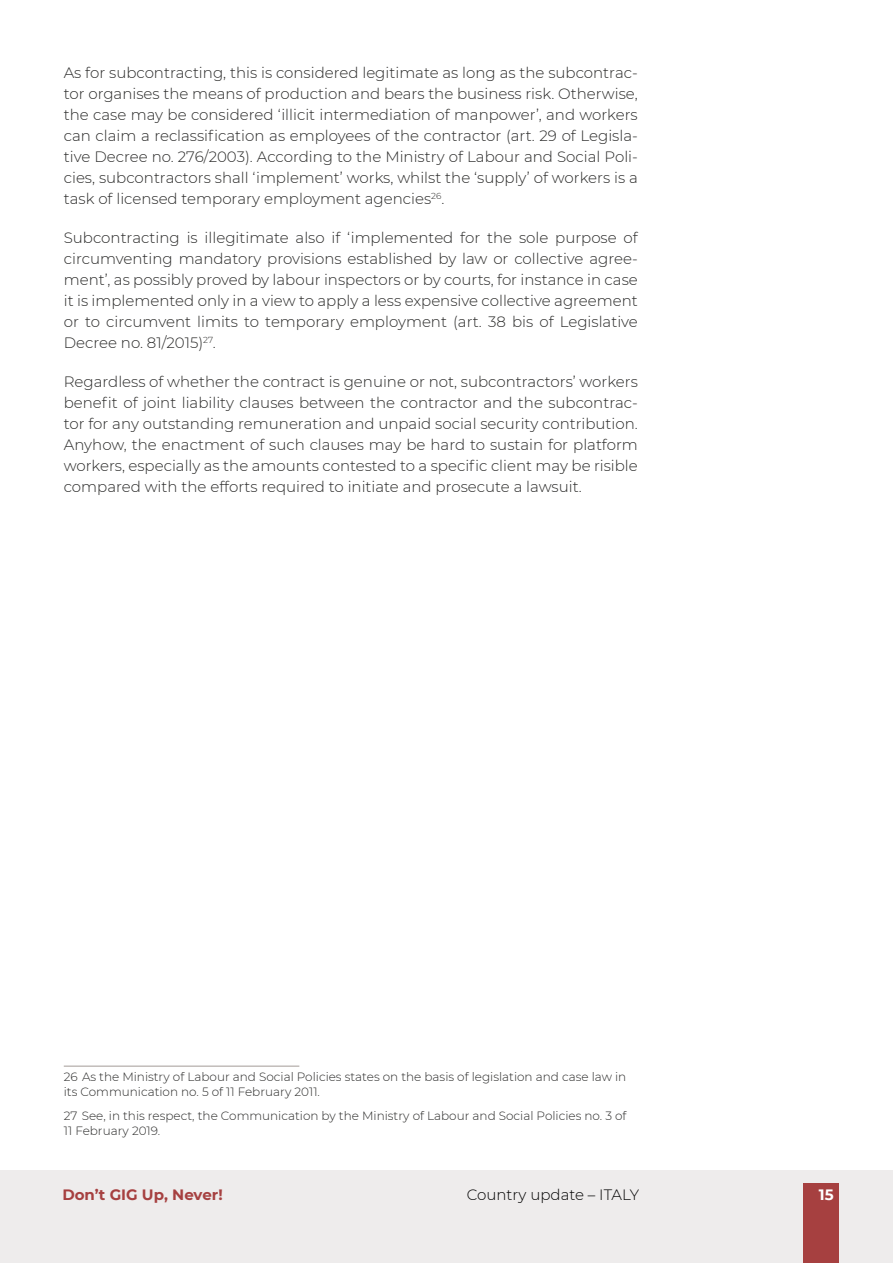
<style>
.page{position:relative;width:893px;height:1263px;background:#fff}
.page>*{position:absolute;margin:0;border:0;box-sizing:border-box;transform-origin:0 0}
.t1{font:300 15px/21px "Montserrat";color:#282827;text-align:justify}
.t2{font:300 15px "Montserrat";color:#000}
.t3{font:700 15px "Montserrat";color:#a64040}
.t4{font:700 15px "Montserrat";color:#fff}
.t5{font:300 12px/15px "Montserrat";color:#282827}
</style>
<div class="page">
<div style="left:0;top:1170px;width:893px;height:93px;background:#eeecec"></div>
<div style="left:804px;top:1183px;width:35px;height:80px;background:#a64040"></div>
<hr style="left:64px;top:1065px;width:235px;height:2px;background:#c2bdba">
<p class="t1" style="left:64px;top:62px;width:576px">As for subcontracting, this is considered legitimate as long as the subcontrac&shy;tor organises the means of production and bears the business risk. Otherwise, the case may be considered ‘illicit intermediation of manpower’, and workers can claim a reclassification as employees of the contractor (art. 29 of Legisla&shy;tive Decree no. 276/2003). According to the Ministry of Labour and Social Poli&shy;cies, subcontractors shall ‘implement’ works, whilst the ‘supply’ of workers is a task of licensed temporary employment agencies<sup>26</sup>.</p>
<p class="t1" style="left:64px;top:227px;width:576px">Subcontracting is illegitimate also if ‘implemented for the sole purpose of circumventing mandatory provisions established by law or collective agree&shy;ment’, as possibly proved by labour inspectors or by courts, for instance in case it is implemented only in a view to apply a less expensive collective agreement or to circumvent limits to temporary employment (art. 38 bis of Legislative Decree no. 81/2015)<sup>27</sup>.</p>
<p class="t1" style="left:64px;top:371px;width:576px">Regardless of whether the contract is genuine or not, subcontractors’ workers benefit of joint liability clauses between the contractor and the subcontrac&shy;tor for any outstanding remuneration and unpaid social security contribution.<br>Anyhow, the enactment of such clauses may be hard to sustain for platform workers, especially as the amounts contested to a specific client may be risible compared with the efforts required to initiate and prosecute a lawsuit.</p>
<p class="t5" style="left:64px;top:1069px;width:564px">26 As the Ministry of Labour and Social Policies states on the basis of legislation and case law in its Communication no. 5 of 11 February 2011.</p>
<p class="t5" style="left:64px;top:1108px;width:564px">27 See, in this respect, the Communication by the Ministry of Labour and Social Policies no. 3 of<br>11 February 2019.</p>
<p class="t3" style="left:62px;top:1184px;width:162px">Don’t GIG Up, Never!</p>
<p class="t2" style="left:467px;top:1185px;width:174px">Country update – ITALY</p>
<p class="t4" style="left:819px;top:1183px;width:16px">15</p>
</div>
